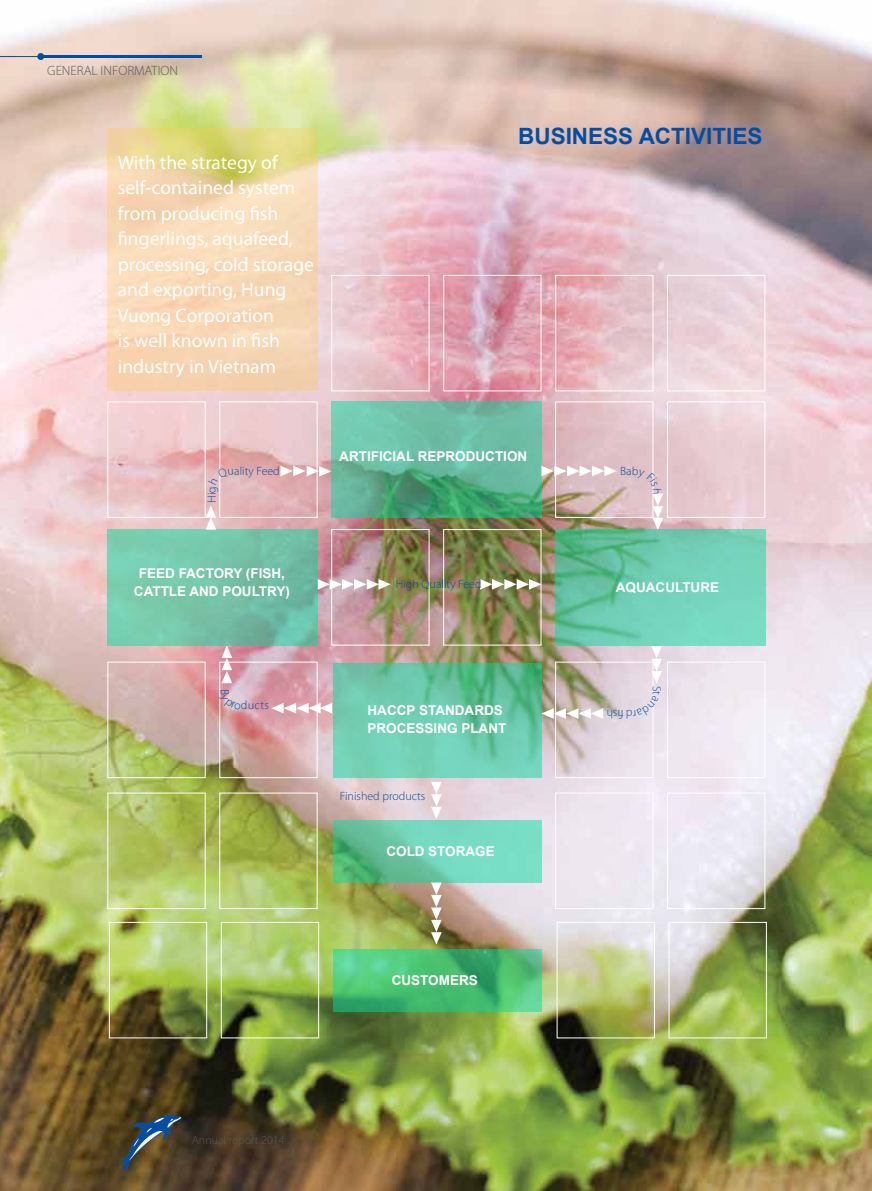
<style>
.page{position:relative;width:872px;height:1191px;background:#fff}
.page>*{position:absolute;margin:0;border:0;box-sizing:border-box;transform-origin:0 0}
.t1{font:700 22.5px "Arial";color:#034ea2}
.t2{font:19.5px/25.5px "Myriad Pro";color:#fff}
.t3{font:300 15px "Myriad Pro";color:#58595b}
.t4{font:700 13.5px/18px "Arial";color:#fff}
.t5{font:300 13.5px "Myriad Pro";color:#58595b}
.t6{font:300 12px "Myriad Pro";color:#034ea2}
.t7{font:300 12px "Myriad Pro";color:#58595b}
</style>
<div class="page">
<img style="left:0;top:0;width:872px;height:1191px">
<svg style="left:333px;top:663px;width:208px;height:115px;background:#6ac8a8"></svg>
<svg style="left:333px;top:820px;width:208px;height:62px;background:#6ccead"></svg>
<svg style="left:333px;top:948px;width:209px;height:63px;background:#4abd74"></svg>
<svg style="left:431px;top:782px;width:11px;height:37px"></svg>
<svg style="left:431px;top:882px;width:11px;height:62px"></svg>
<svg style="left:317px;top:579px;width:74px;height:10px"></svg>
<svg style="left:480px;top:579px;width:59px;height:10px"></svg>
<svg style="left:107px;top:128px;width:210px;height:263px;background:#f3d7ac"></svg>
<div style="left:107px;top:401px;width:99px;height:117px;border:1px solid #fff"></div>
<div style="left:107px;top:662px;width:99px;height:116px;border:1px solid #fff"></div>
<div style="left:107px;top:792px;width:99px;height:117px;border:1px solid #fff"></div>
<div style="left:109px;top:922px;width:98px;height:116px;border:1px solid #fff"></div>
<div style="left:219px;top:401px;width:98px;height:117px;border:1px solid #fff"></div>
<div style="left:219px;top:662px;width:98px;height:116px;border:1px solid #fff"></div>
<div style="left:219px;top:792px;width:98px;height:117px;border:1px solid #fff"></div>
<div style="left:221px;top:922px;width:98px;height:116px;border:1px solid #fff"></div>
<div style="left:331px;top:529px;width:98px;height:116px;border:1px solid #fff"></div>
<div style="left:331px;top:275px;width:98px;height:116px;border:1px solid #fff"></div>
<div style="left:443px;top:529px;width:98px;height:116px;border:1px solid #fff"></div>
<div style="left:443px;top:275px;width:98px;height:116px;border:1px solid #fff"></div>
<div style="left:555px;top:401px;width:98px;height:117px;border:1px solid #fff"></div>
<div style="left:555px;top:662px;width:98px;height:116px;border:1px solid #fff"></div>
<div style="left:555px;top:792px;width:98px;height:117px;border:1px solid #fff"></div>
<div style="left:557px;top:922px;width:98px;height:116px;border:1px solid #fff"></div>
<div style="left:555px;top:275px;width:98px;height:116px;border:1px solid #fff"></div>
<div style="left:667px;top:401px;width:98px;height:117px;border:1px solid #fff"></div>
<div style="left:667px;top:662px;width:98px;height:116px;border:1px solid #fff"></div>
<div style="left:667px;top:792px;width:98px;height:117px;border:1px solid #fff"></div>
<div style="left:668px;top:922px;width:98px;height:116px;border:1px solid #fff"></div>
<div style="left:667px;top:275px;width:98px;height:116px;border:1px solid #fff"></div>
<svg style="left:107px;top:529px;width:210px;height:116px;background:#74c4a9"></svg>
<svg style="left:555px;top:529px;width:210px;height:116px;background:#6ccbae"></svg>
<svg style="left:331px;top:401px;width:210px;height:117px;background:#62b697"></svg>
<svg style="left:652px;top:494px;width:11px;height:36px"></svg>
<svg style="left:541px;top:466px;width:75px;height:10px"></svg>
<svg style="left:541px;top:708px;width:62px;height:11px"></svg>
<svg style="left:651px;top:646px;width:11px;height:37px"></svg>
<svg style="left:221px;top:645px;width:11px;height:38px"></svg>
<svg style="left:271px;top:703px;width:61px;height:10px"></svg>
<svg style="left:280px;top:466px;width:51px;height:10px"></svg>
<svg style="left:206px;top:505px;width:10px;height:24px"></svg>
<svg style="left:121px;top:1115px;width:60px;height:55px;background:#4b4e48"></svg>
<div style="left:37px;top:53px;width:7px;height:7px;background:#034ea2;border-radius:50%"></div>
<hr style="left:42px;top:55px;width:160px;height:3px;background:#034ea2">
<hr style="left:0;top:56px;width:38px;height:1px;background:#034ea2">
<svg style="left:208px;top:467px;width:25px;height:25px"></svg>
<svg style="left:632px;top:466px;width:26px;height:21px"></svg>
<svg style="left:632px;top:695px;width:26px;height:21px"></svg>
<svg style="left:219px;top:693px;width:21px;height:16px"></svg>
<p class="t5" style="left:47px;top:62px;width:132px">GENERAL INFORMATION</p>
<p class="t2" style="left:118px;top:149px;width:198px">With the strategy of self-contained system from producing fish fingerlings, aquafeed, processing, cold storage and exporting, Hung<br>Vuong Corporation<br>is well known in fish industry in Vietnam</p>
<p class="t1" style="left:518px;top:121px;width:246px">BUSINESS ACTIVITIES</p>
<p class="t4" style="left:339px;top:448px;width:190px">ARTIFICIAL REPRODUCTION</p>
<p class="t6" style="left:204px;top:503px;width:12px;rotate:-90deg">Hi</p>
<p class="t6" style="left:234px;top:463px;width:47px">ality Feed</p>
<p class="t6" style="left:620px;top:463px;width:13px">Ba</p>
<p class="t6" style="left:664px;top:487px;width:8px;rotate:90deg">h</p>
<p class="t4" style="left:134px;top:565px;width:157px;text-align:center">FEED FACTORY (FISH,<br>CATTLE AND POULTRY)</p>
<p class="t6" style="left:232px;top:689px;width:8px;rotate:90deg">B</p>
<p class="t6" style="left:241px;top:698px;width:30px">ducts</p>
<p class="t6" style="left:396px;top:577px;width:87px">High Quality Feed</p>
<p class="t4" style="left:367px;top:701px;width:140px">HACCP STANDARDS<br>PROCESSING PLANT</p>
<p class="t6" style="left:340px;top:788px;width:87px">Finished products</p>
<p class="t4" style="left:386px;top:842px;width:110px">COLD STORAGE</p>
<p class="t4" style="left:392px;top:971px;width:88px">CUSTOMERS</p>
<p class="t3" style="left:85px;top:1132px;width:16px">10</p>
<p class="t7" style="left:192px;top:1132px;width:94px">Annual report 2014</p>
<p class="t4" style="left:616px;top:579px;width:105px">AQUACULTURE</p>
<p class="t6" style="left:632px;top:721px;width:27px;rotate:180deg">d hsf</p>
<p class="t6" style="left:664px;top:686px;width:11px;rotate:90deg">St</p>
</div>
